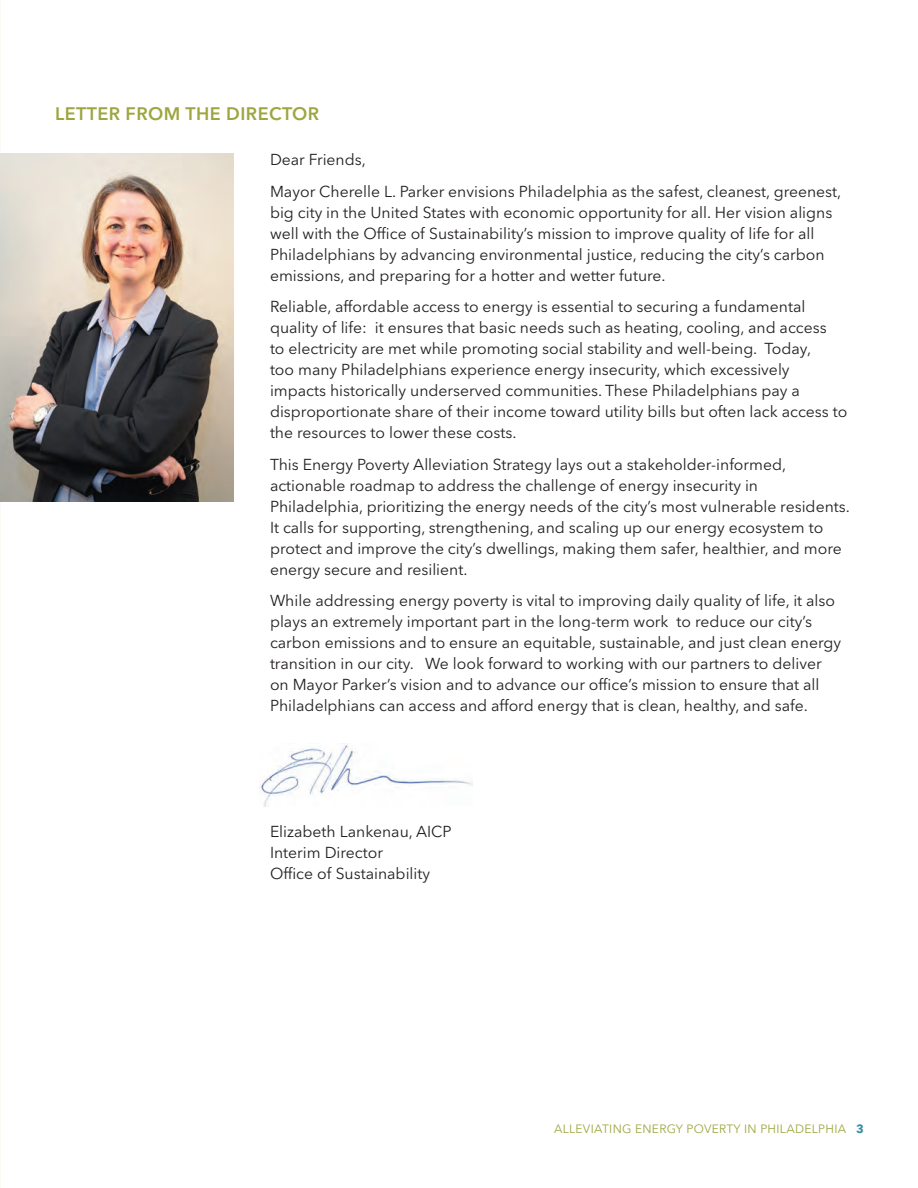
<style>
.page{position:relative;width:918px;height:1188px;background:#fff}
.page>*{position:absolute;margin:0;border:0;box-sizing:border-box;transform-origin:0 0}
.t1{font:600 18px "Avenir Next LT Pro";letter-spacing:.025em;color:#9ea640}
.t2{font:15.75px/21px "Avenir Next LT Pro";color:#231f20}
.t3{font:12px "Avenir Next LT Pro";letter-spacing:.025em;color:#9ea640}
.s1{font-weight:700;color:#368ea4}
</style>
<div class="page">
<img style="left:0;top:153px;width:233px;height:349px">
<img style="left:259px;top:743px;width:213px;height:63px">
<p class="t1" style="left:55px;top:103px;width:266px">LETTER FROM THE DIRECTOR</p>
<p class="t2" style="left:270px;top:149px;width:97px">Dear Friends,</p>
<p class="t2" style="left:270px;top:181px;width:573px">Mayor Cherelle L. Parker envisions Philadelphia as the safest, cleanest, greenest, big city in the United States with economic opportunity for all. Her vision aligns well with the Office of Sustainability’s mission to improve quality of life for all Philadelphians by advancing environmental justice, reducing the city’s carbon emissions, and preparing for a hotter and wetter future.</p>
<p class="t2" style="left:270px;top:296px;width:579px">Reliable, affordable access to energy is essential to securing a fundamental quality of life: it ensures that basic needs such as heating, cooling, and access<br>to electricity are met while promoting social stability and well-being. Today,<br>too many Philadelphians experience energy insecurity, which excessively impacts historically underserved communities. These Philadelphians pay a disproportionate share of their income toward utility bills but often lack access to the resources to lower these costs.</p>
<p class="t2" style="left:270px;top:454px;width:581px">This Energy Poverty Alleviation Strategy lays out a stakeholder-informed, actionable roadmap to address the challenge of energy insecurity in Philadelphia, prioritizing the energy needs of the city’s most vulnerable residents.<br>It calls for supporting, strengthening, and scaling up our energy ecosystem to protect and improve the city’s dwellings, making them safer, healthier, and more energy secure and resilient.</p>
<p class="t2" style="left:270px;top:590px;width:573px">While addressing energy poverty is vital to improving daily quality of life, it also plays an extremely important part in the long-term work to reduce our city’s carbon emissions and to ensure an equitable, sustainable, and just clean energy transition in our city. We look forward to working with our partners to deliver on Mayor Parker’s vision and to advance our office’s mission to ensure that all Philadelphians can access and afford energy that is clean, healthy, and safe.</p>
<p class="t2" style="left:270px;top:821px;width:183px">Elizabeth Lankenau, AICP</p>
<p class="t2" style="left:270px;top:842px;width:162px">Interim Director<br>Office of Sustainability</p>
<p class="t3" style="left:554px;top:1121px;width:311px">ALLEVIATING ENERGY POVERTY IN PHILADELPHIA <span class="s1">3</span></p>
</div>
